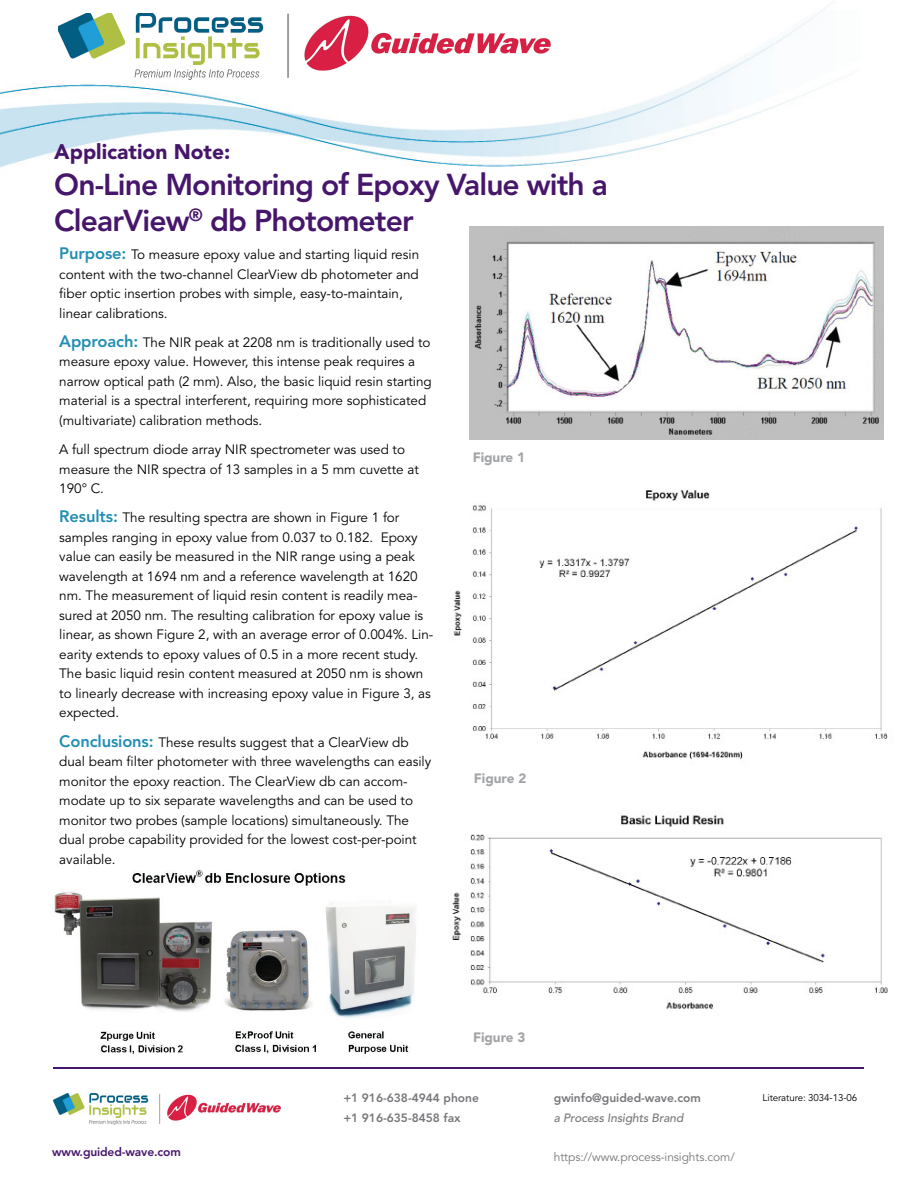
<style>
.page{position:relative;width:918px;height:1188px;background:#fff}
.page>*{position:absolute;margin:0;border:0;box-sizing:border-box;transform-origin:0 0}
.t1{font:800 30px/36px "Avenir LT Std";letter-spacing:-.03em;color:#46166b}
.t2{font:900 21px "Avenir LT Std";color:#46166b}
.t3{font:13.5px/19.5px "Avenir LT Std";letter-spacing:-.005em;color:#000}
.t4{font:900 13.5px "Avenir LT Std";letter-spacing:-.005em;color:#a2a4a7}
.t5{font:800 12px/19.5px "Avenir LT Std";letter-spacing:-.005em;color:#77787b}
.t6{font:12px "Avenir LT Std";letter-spacing:-.01em;color:#77787b}
.t7{font:italic 500 12px "Avenir LT Std";letter-spacing:-.01em;color:#77787b}
.t8{font:800 12px "Avenir LT Std";letter-spacing:-.01em;color:#46166b}
.t9{font:9.75px "Avenir LT Std";letter-spacing:-.01em;color:#000}
.s1{font-weight:800;font-size:16.5px;color:#238eb3}
</style>
<div class="page">
<img style="left:0;top:1px;width:839px;height:167px">
<hr style="left:53px;top:1067px;width:811px;height:1px;background:#46166b">
<img style="left:54px;top:870px;width:362px;height:184px">
<img style="left:452px;top:815px;width:436px;height:194px">
<img style="left:453px;top:490px;width:435px;height:270px">
<img style="left:469px;top:227px;width:414px;height:212px">
<img style="left:58px;top:13px;width:493px;height:66px">
<img style="left:53px;top:1094px;width:228px;height:30px">
<h2 class="t2" style="left:54px;top:143px;width:178px">Application Note:</h2>
<h1 class="t1" style="left:54px;top:169px;width:555px">On-Line Monitoring of Epoxy Value with a<br>ClearView<sup>®</sup> db Photometer</h1>
<p class="t3" style="left:59px;top:246px;width:361px"><span class="s1">Purpose:</span> To measure epoxy value and starting liquid resin content with the two-channel ClearView db photometer and fiber optic insertion probes with simple, easy-to-maintain, linear calibrations.</p>
<p class="t3" style="left:59px;top:334px;width:374px"><span class="s1">Approach:</span> The NIR peak at 2208 nm is traditionally used to measure epoxy value. However, this intense peak requires a narrow optical path (2 mm). Also, the basic liquid resin starting material is a spectral interferent, requiring more sophisticated (multivariate) calibration methods.</p>
<p class="t3" style="left:59px;top:441px;width:361px">A full spectrum diode array NIR spectrometer was used to measure the NIR spectra of 13 samples in a 5 mm cuvette at<br>190° C.</p>
<p class="t3" style="left:59px;top:509px;width:376px"><span class="s1">Results:</span> The resulting spectra are shown in Figure 1 for samples ranging in epoxy value from 0.037 to 0.182. Epoxy value can easily be measured in the NIR range using a peak wavelength at 1694 nm and a reference wavelength at 1620 nm. The measurement of liquid resin content is readily mea&shy;sured at 2050 nm. The resulting calibration for epoxy value is linear, as shown Figure 2, with an average error of 0.004%. Lin&shy;earity extends to epoxy values of 0.5 in a more recent study.<br>The basic liquid resin content measured at 2050 nm is shown to linearly decrease with increasing epoxy value in Figure 3, as expected.</p>
<p class="t3" style="left:59px;top:734px;width:374px"><span class="s1">Conclusions:</span> These results suggest that a ClearView db dual beam filter photometer with three wavelengths can easily monitor the epoxy reaction. The ClearView db can accom&shy;modate up to six separate wavelengths and can be used to monitor two probes (sample locations) simultaneously. The dual probe capability provided for the lowest cost-per-point available.</p>
<p class="t4" style="left:473px;top:452px;width:54px">Figure 1</p>
<p class="t4" style="left:474px;top:772px;width:54px">Figure 2</p>
<p class="t4" style="left:473px;top:1032px;width:54px">Figure 3</p>
<p class="t8" style="left:52px;top:1146px;width:130px">www.guided-wave.com</p>
<p class="t5" style="left:343px;top:1089px;width:137px">+1 916-638-4944 phone +1 916-635-8458 fax</p>
<p class="t9" style="left:763px;top:1094px;width:96px">Literature: 3034-13-06</p>
<p class="t5" style="left:554px;top:1090px;width:149px">gwinfo@guided-wave.com</p>
<p class="t7" style="left:554px;top:1113px;width:131px">a Process Insights Brand</p>
<p class="t6" style="left:554px;top:1152px;width:182px">https://www.process-insights.com/</p>
</div>
